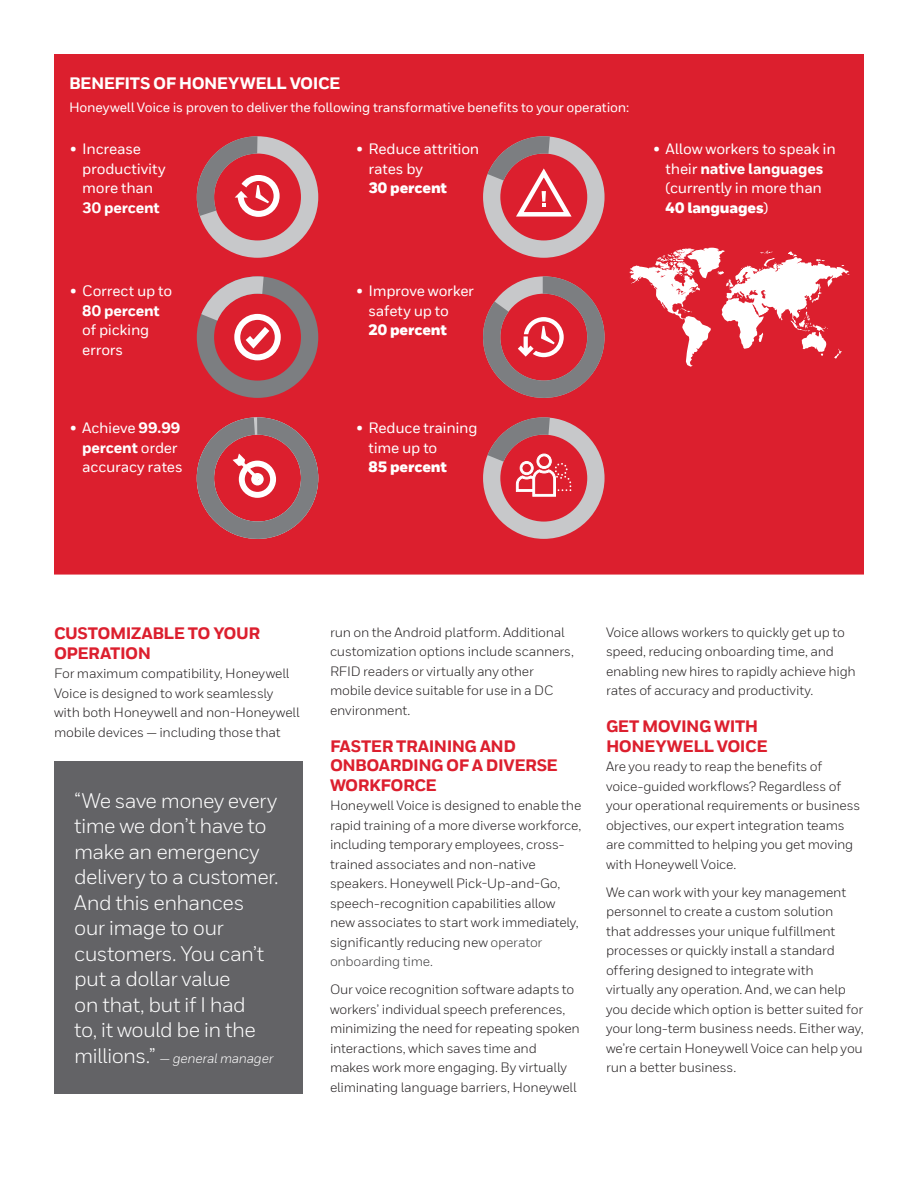
<style>
.page{position:relative;width:918px;height:1188px;background:#fff}
.page>*{position:absolute;margin:0;border:0;box-sizing:border-box;transform-origin:0 0}
._12_Inside__Pull_Out{font:21px/25.5px "Honeywell Sans TT";letter-spacing:-.03em;color:#fff}
._09_Inside__Body_Hea{font:800 16.5px/19.5px "Honeywell Sans TT";letter-spacing:-.03em;color:#dc1f2e}
._13_Inside__Info_Box{font:800 16.5px "Honeywell Sans TT";letter-spacing:-.03em;color:#fff}
.t1{font:500 15px/19.5px "Honeywell Sans TT";letter-spacing:-.015em;color:#fff}
._10_Inside__Body_Tex{font:13.5px/19.5px "Honeywell Sans TT";letter-spacing:-.015em;color:#231f20}
._10_Inside__Body_Tex-2{font:500 13.5px "Honeywell Sans TT";letter-spacing:-.015em;color:#fff}
._12_Inside__Pull_Out-2{font:italic 13.5px "Honeywell Sans TT";letter-spacing:-.015em;color:#fff}
.s1{font-weight:800}
.s2{font-weight:900}
.s3{font-style:normal;font-size:21px}
.s4{color:#3e3e3f}
</style>
<div class="page">
<div style="left:55px;top:55px;width:808px;height:519px;background:#dc1f2e"></div>
<svg style="left:483px;top:276px;width:122px;height:122px"></svg>
<svg style="left:629px;top:248px;width:220px;height:119px"></svg>
<svg style="left:483px;top:136px;width:122px;height:122px"></svg>
<svg style="left:196px;top:136px;width:122px;height:122px"></svg>
<svg style="left:483px;top:417px;width:122px;height:122px"></svg>
<svg style="left:196px;top:417px;width:123px;height:122px"></svg>
<svg style="left:197px;top:276px;width:121px;height:122px"></svg>
<div style="left:54px;top:761px;width:248px;height:333px;background:#636366"></div>
<p class="_13_Inside__Info_Box" style="left:69px;top:73px;width:273px">BENEFITS OF HONEYWELL VOICE</p>
<p class="_10_Inside__Body_Tex-2" style="left:69px;top:99px;width:562px">Honeywell Voice is proven to deliver the following transformative benefits to your operation:</p>
<p class="t1" style="left:82px;top:139px;width:85px;text-indent:-12px">• Increase productivity more than<br><span class="s1">30 percent</span></p>
<p class="t1" style="left:368px;top:139px;width:112px;text-indent:-12px">• Reduce attrition rates by<br><span class="s2">30 percent</span></p>
<p class="t1" style="left:666px;top:139px;width:172px;text-indent:-12px">• Allow workers to speak in their <span class="s1">native languages </span>(currently in more than<br><span class="s2">40 languages</span>)</p>
<p class="t1" style="left:82px;top:281px;width:91px;text-indent:-12px">• Correct up to<br><span class="s1">80 percent </span>of picking errors</p>
<p class="t1" style="left:82px;top:418px;width:102px;text-indent:-12px">• Achieve <span class="s1">99.99 percent</span> order accuracy rates</p>
<p class="t1" style="left:368px;top:281px;width:107px;text-indent:-12px">• Improve worker safety up to<br><span class="s2">20 percent</span></p>
<p class="t1" style="left:368px;top:418px;width:111px;text-indent:-12px">• Reduce training time up to<br><span class="s2">85 percent</span></p>
<p class="_09_Inside__Body_Hea" style="left:54px;top:624px;width:208px">CUSTOMIZABLE TO YOUR<br>OPERATION</p>
<p class="_10_Inside__Body_Tex" style="left:54px;top:664px;width:247px">For maximum compatibility, Honeywell Voice is designed to work seamlessly with both Honeywell and non-Honeywell mobile devices — including those that</p>
<p class="_12_Inside__Pull_Out" style="left:74px;top:788px;width:206px">“We save money every time we don’t have to make an emergency delivery to a customer.<br>And this enhances our image to our customers. You can’t put a dollar value<br>on that, but if I had<br>to, it would be in the</p>
<p class="_12_Inside__Pull_Out-2" style="left:74px;top:1050px;width:201px"><span class="s3">millions.”</span> — general manager</p>
<p class="_10_Inside__Body_Tex" style="left:330px;top:622px;width:245px">run on the Android platform. Additional customization options include scanners, RFID readers or virtually any other mobile device suitable for use in a DC environment.</p>
<p class="_09_Inside__Body_Hea" style="left:330px;top:737px;width:229px">FASTER TRAINING AND<br>ONBOARDING OF A DIVERSE<br>WORKFORCE</p>
<p class="_10_Inside__Body_Tex" style="left:330px;top:796px;width:253px">Honeywell Voice is designed to enable the rapid training of a more diverse workforce, including temporary employees, cross&shy;trained associates and non-native speakers. Honeywell Pick-Up-and-Go, speech-recognition capabilities allow new associates to start work immediately, significantly reducing new <span class="s4">operator onboarding time.</span></p>
<p class="_10_Inside__Body_Tex" style="left:330px;top:980px;width:251px">Our voice recognition software adapts to workers’ individual speech preferences, minimizing the need for repeating spoken interactions, which saves time and makes work more engaging. By virtually eliminating language barriers, Honeywell</p>
<p class="_10_Inside__Body_Tex" style="left:606px;top:622px;width:251px">Voice allows workers to quickly get up to speed, reducing onboarding time, and enabling new hires to rapidly achieve high rates of accuracy and productivity.</p>
<p class="_09_Inside__Body_Hea" style="left:606px;top:717px;width:163px">GET MOVING WITH<br>HONEYWELL VOICE</p>
<p class="_10_Inside__Body_Tex" style="left:606px;top:757px;width:256px">Are you ready to reap the benefits of voice-guided workflows? Regardless of your operational requirements or business objectives, our expert integration teams are committed to helping you get moving with Honeywell Voice.</p>
<p class="_10_Inside__Body_Tex" style="left:606px;top:882px;width:259px">We can work with your key management personnel to create a custom solution<br>that addresses your unique fulfillment processes or quickly install a standard offering designed to integrate with virtually any operation. And, we can help you decide which option is better suited for your long-term business needs. Either way, we’re certain Honeywell Voice can help you run a better business.</p>
</div>
